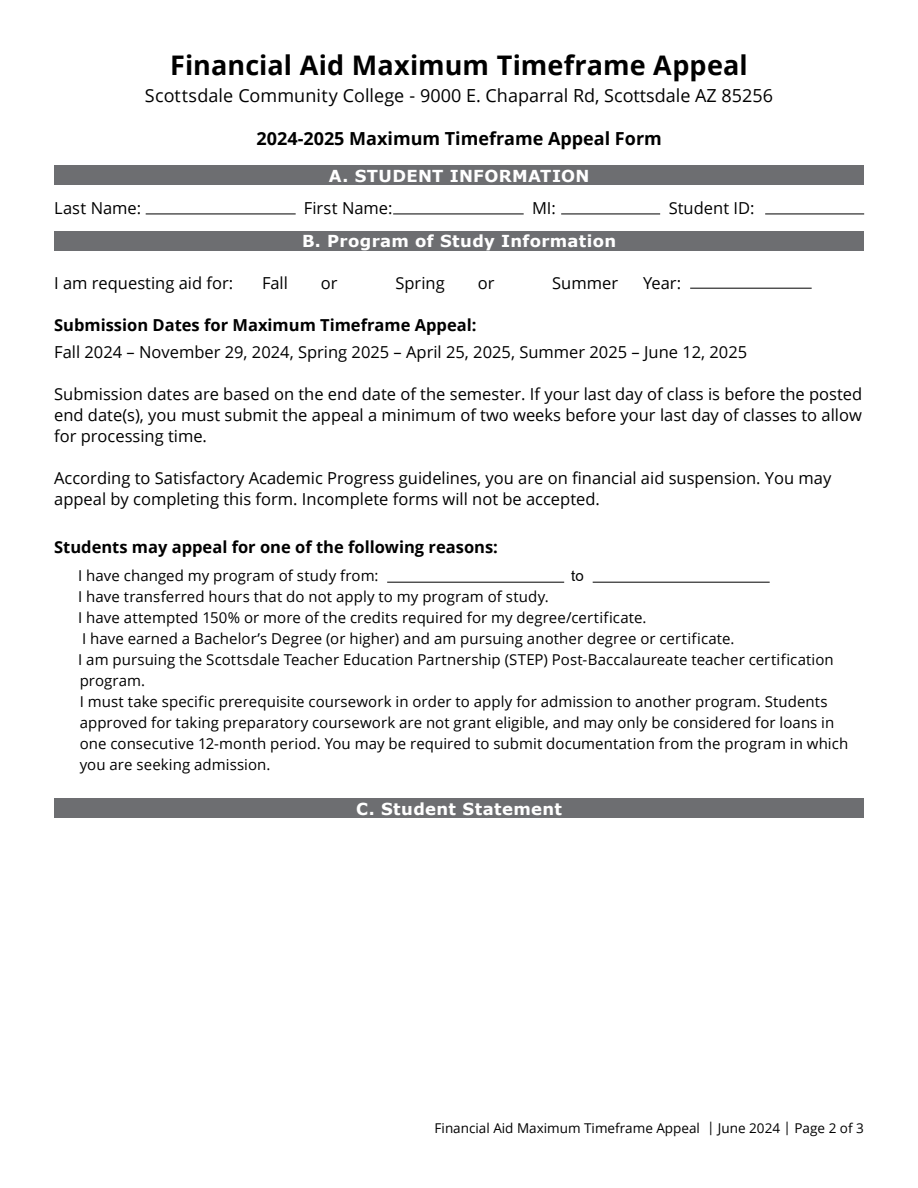
<style>
.page{position:relative;width:918px;height:1188px;background:#fff}
.page>*{position:absolute;margin:0;border:0;box-sizing:border-box;transform-origin:0 0}
.t1{font:700 27px "Open Sans";letter-spacing:.005em;color:#000}
.t2{font:18px "Open Sans";color:#000}
.t3{font:700 18px "Open Sans";color:#000}
.Form_Text{font:16.5px/21px "Open Sans";color:#000;text-align:justify}
.t4{font:700 16.5px "Open Sans";color:#000}
.Section_Dividers{font:700 16.5px "Verdana";letter-spacing:.02em;color:#fff}
.t5{font:15px/21px "Open Sans";letter-spacing:.005em;color:#000}
.t6{font:15px "Arial";color:#000}
.t7{font:13.5px "Open Sans";color:#000}
</style>
<div class="page">
<div style="left:54px;top:166px;width:810px;height:19px;background:#6d6e71"></div>
<div style="left:54px;top:231px;width:810px;height:19px;background:#6d6e71"></div>
<div style="left:54px;top:799px;width:810px;height:19px;background:#6d6e71"></div>
<hr style="left:146px;top:214px;width:150px;height:1px;background:#000">
<hr style="left:393px;top:214px;width:131px;height:1px;background:#000">
<hr style="left:561px;top:214px;width:99px;height:1px;background:#000">
<hr style="left:765px;top:214px;width:99px;height:1px;background:#000">
<hr style="left:690px;top:288px;width:122px;height:1px;background:#000">
<hr style="left:387px;top:582px;width:177px;height:1px;background:#000">
<hr style="left:593px;top:582px;width:177px;height:1px;background:#000">
<h1 class="t1" style="left:170px;top:46px;width:579px">Financial Aid Maximum Timeframe Appeal</h1>
<p class="t2" style="left:145px;top:83px;width:630px">Scottsdale Community College - 9000 E. Chaparral Rd, Scottsdale AZ 85256</p>
<p class="t3" style="left:257px;top:125px;width:407px">2024-2025 Maximum Timeframe Appeal Form</p>
<p class="Section_Dividers" style="left:329px;top:164px;width:262px">A. STUDENT INFORMATION</p>
<p class="Form_Text" style="left:54px;top:197px;width:88px">Last Name:</p>
<p class="Form_Text" style="left:304px;top:197px;width:90px">First Name:</p>
<p class="Form_Text" style="left:532px;top:197px;width:25px">MI:</p>
<p class="Form_Text" style="left:669px;top:197px;width:87px">Student ID:</p>
<p class="Section_Dividers" style="left:302px;top:229px;width:316px">B. Program of Study Information</p>
<p class="Form_Text" style="left:54px;top:272px;width:180px">I am requesting aid for:</p>
<p class="Form_Text" style="left:262px;top:272px;width:27px">Fall</p>
<p class="Form_Text" style="left:321px;top:272px;width:18px">or</p>
<p class="Form_Text" style="left:395px;top:272px;width:51px">Spring</p>
<p class="Form_Text" style="left:478px;top:272px;width:18px">or</p>
<p class="Form_Text" style="left:552px;top:272px;width:67px">Summer</p>
<p class="Form_Text" style="left:643px;top:272px;width:40px">Year:</p>
<p class="t4" style="left:54px;top:313px;width:424px">Submission Dates for Maximum Timeframe Appeal:</p>
<p class="Form_Text" style="left:54px;top:341px;width:695px">Fall 2024 – November 29, 2024, Spring 2025 – April 25, 2025, Summer 2025 – June 12, 2025</p>
<p class="Form_Text" style="left:54px;top:383px;width:810px">Submission dates are based on the end date of the semester. If your last day of class is before the posted end date(s), you must submit the appeal a minimum of two weeks before your last day of classes to allow for processing time.</p>
<p class="Form_Text" style="left:54px;top:467px;width:779px">According to Satisfactory Academic Progress guidelines, you are on financial aid suspension. You may appeal by completing this form. Incomplete forms will not be accepted.</p>
<p class="t4" style="left:54px;top:536px;width:445px">Students may appeal for one of the following reasons:</p>
<p class="t5" style="left:78px;top:565px;width:302px">I have changed my program of study from:</p>
<p class="t6" style="left:571px;top:565px;width:14px">to</p>
<p class="t5" style="left:78px;top:586px;width:472px">I have transferred hours that do not apply to my program of study.</p>
<p class="t5" style="left:78px;top:607px;width:570px">I have attempted 150% or more of the credits required for my degree/certificate.</p>
<p class="t5" style="left:82px;top:628px;width:654px">I have earned a Bachelor’s Degree (or higher) and am pursuing another degree or certificate.</p>
<p class="t5" style="left:78px;top:649px;width:757px">I am pursuing the Scottsdale Teacher Education Partnership (STEP) Post-Baccalaureate teacher certification program.</p>
<p class="t5" style="left:80px;top:691px;width:770px">I must take specific prerequisite coursework in order to apply for admission to another program. Students approved for taking preparatory coursework are not grant eligible, and may only be considered for loans in one consecutive 12-month period. You may be required to submit documentation from the program in which you are seeking admission.</p>
<p class="Section_Dividers" style="left:356px;top:797px;width:207px">C. Student Statement</p>
<p class="t7" style="left:435px;top:1119px;width:431px">Financial Aid Maximum Timeframe Appeal | June 2024 | Page 2 of 3</p>
</div>
